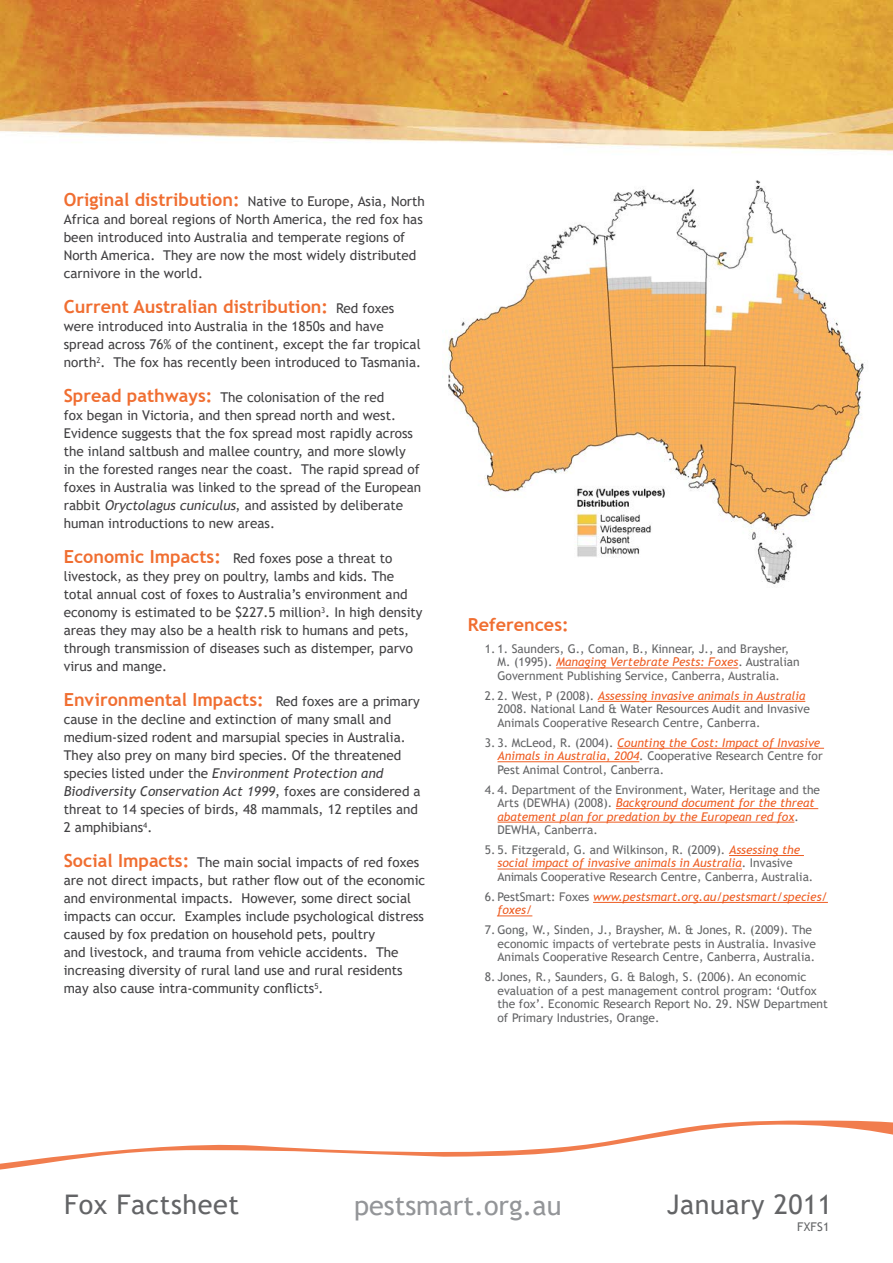
<style>
.page{position:relative;width:893px;height:1263px;background:#fff}
.page>*{position:absolute;margin:0;border:0;box-sizing:border-box;transform-origin:0 0}
.t1{font:27px "Trebuchet MS";letter-spacing:.02em;color:#636466}
.t2{font:27px "Trebuchet MS";color:#939598}
.t3{font:700 18px "Trebuchet MS";color:#f06e31}
.t4{font:13.5px/18px "Trebuchet MS";color:#414042}
.t5{font:12px/13.5px "Trebuchet MS";color:#636466}
.t6{font:italic 12px/13.5px "Trebuchet MS";color:#ee5d22}
.s1{font-weight:700;font-size:18px;color:#f06e31}
.s2{font-weight:400;font-size:13.5px;color:#414042}
.s3{font-style:italic}
.s4{font-style:italic;color:#ee5d22}
.s5{font-style:normal;color:#636466}
</style>
<div class="page">
<img style="left:0;top:0;width:893px;height:917px">
<hr style="left:556px;top:668px;width:182px;height:1px;background:#ee5d22">
<hr style="left:598px;top:701px;width:207px;height:1px;background:#ee5d22">
<hr style="left:617px;top:748px;width:207px;height:1px;background:#ee5d22">
<hr style="left:497px;top:761px;width:142px;height:1px;background:#ee5d22">
<hr style="left:616px;top:808px;width:202px;height:1px;background:#ee5d22">
<hr style="left:497px;top:822px;width:297px;height:1px;background:#ee5d22">
<hr style="left:729px;top:855px;width:75px;height:1px;background:#ee5d22">
<hr style="left:497px;top:869px;width:245px;height:1px;background:#ee5d22">
<hr style="left:593px;top:902px;width:235px;height:1px;background:#ee5d22">
<hr style="left:497px;top:915px;width:35px;height:1px;background:#ee5d22">
<img style="left:442px;top:164px;width:427px;height:445px">
<svg style="left:0;top:1120px;width:893px;height:50px"></svg>
<p class="t4" style="left:64px;top:192px;width:363px"><span class="s1">Original distribution:</span> Native to Europe, Asia, North Africa and boreal regions of North America, the red fox has been introduced into Australia and temperate regions of North America. They are now the most widely distributed carnivore in the world.</p>
<h2 class="t3" style="left:64px;top:296px;width:332px">Current Australian distribution: <span class="s2">Red foxes</span></h2>
<p class="t4" style="left:64px;top:317px;width:359px">were introduced into Australia in the 1850s and have spread across 76% of the continent, except the far tropical north<sup>2</sup>. The fox has recently been introduced to Tasmania.</p>
<p class="t4" style="left:64px;top:388px;width:359px"><span class="s1">Spread pathways:</span> The colonisation of the red<br>fox began in Victoria, and then spread north and west.<br>Evidence suggests that the fox spread most rapidly across the inland saltbush and mallee country, and more slowly<br>in the forested ranges near the coast. The rapid spread of foxes in Australia was linked to the spread of the European rabbit <span class="s3">Oryctolagus cuniculus</span>, and assisted by deliberate human introductions to new areas.</p>
<p class="t4" style="left:64px;top:549px;width:360px"><span class="s1">Economic Impacts:</span> Red foxes pose a threat to livestock, as they prey on poultry, lambs and kids. The total annual cost of foxes to Australia’s environment and economy is estimated to be $227.5 million<sup>3</sup>. In high density areas they may also be a health risk to humans and pets, through transmission of diseases such as distemper, parvo virus and mange.</p>
<h2 class="t3" style="left:64px;top:689px;width:358px">Environmental Impacts: <span class="s2">Red foxes are a primary</span></h2>
<p class="t4" style="left:64px;top:710px;width:358px">cause in the decline and extinction of many small and medium-sized rodent and marsupial species in Australia.<br>They also prey on many bird species. Of the threatened species listed under the <span class="s3">Environment Protection and Biodiversity Conservation Act 1999</span>, foxes are considered a threat to 14 species of birds, 48 mammals, 12 reptiles and 2 amphibians<sup>4</sup>.</p>
<p class="t4" style="left:64px;top:853px;width:363px"><span class="s1">Social Impacts:</span> The main social impacts of red foxes are not direct impacts, but rather flow out of the economic and environmental impacts. However, some direct social impacts can occur. Examples include psychological distress caused by fox predation on household pets, poultry<br>and livestock, and trauma from vehicle accidents. The increasing diversity of rural land use and rural residents may also cause intra-community conflicts<sup>5</sup>.</p>
<h2 class="t3" style="left:468px;top:613px;width:102px">References:</h2>
<p class="t5" style="left:497px;top:642px;width:304px;text-indent:-13px">1. 1. Saunders, G., Coman, B., Kinnear, J., and Braysher,<br>M. (1995). <span class="s4">Managing Vertebrate Pests: Foxes</span>. Australian<br>Government Publishing Service, Canberra, Australia.</p>
<p class="t5" style="left:497px;top:689px;width:314px;text-indent:-13px">2. 2. West, P (2008). <span class="s4">Assessing invasive animals in Australia<br></span>2008. National Land &amp; Water Resources Audit and Invasive<br>Animals Cooperative Research Centre, Canberra.</p>
<p class="t5" style="left:497px;top:736px;width:327px;text-indent:-13px">3. 3. McLeod, R. (2004). <span class="s4">Counting the Cost: Impact of Invasive<br>Animals in Australia, 2004</span>. Cooperative Research Centre for<br>Pest Animal Control, Canberra.</p>
<p class="t5" style="left:497px;top:782px;width:324px;text-indent:-13px">4. 4. Department of the Environment, Water, Heritage and the Arts (DEWHA) (2008). <span class="s4">Background document for the threat abatement plan for predation by the European red fox</span>.<br>DEWHA, Canberra.</p>
<p class="t5" style="left:497px;top:843px;width:317px;text-indent:-13px">5. 5. Fitzgerald, G. and Wilkinson, R. (2009). <span class="s4">Assessing the social impact of invasive animals in Australia</span>. Invasive<br>Animals Cooperative Research Centre, Canberra, Australia.</p>
<p class="t6" style="left:497px;top:890px;width:332px;text-indent:-13px"><span class="s5">6. PestSmart: Foxes</span> www.pestsmart.org.au/pestsmart/species/ foxes/</p>
<p class="t5" style="left:497px;top:923px;width:320px;text-indent:-13px">7. Gong, W., Sinden, J., Braysher, M. &amp; Jones, R. (2009). The economic impacts of vertebrate pests in Australia. Invasive<br>Animals Cooperative Research Centre, Canberra, Australia.</p>
<p class="t5" style="left:497px;top:970px;width:332px;text-indent:-13px">8. Jones, R., Saunders, G. &amp; Balogh, S. (2006). An economic evaluation of a pest management control program: ‘Outfox the fox’. Economic Research Report No. 29. NSW Department of Primary Industries, Orange.</p>
<h1 class="t1" style="left:64px;top:1187px;width:177px">Fox Factsheet</h1>
<h1 class="t1" style="left:667px;top:1187px;width:167px">January 2011</h1>
<h1 class="t2" style="left:354px;top:1188px;width:209px">pestsmart.org.au</h1>
<p class="t5" style="left:797px;top:1220px;width:34px">FXFS1</p>
</div>
